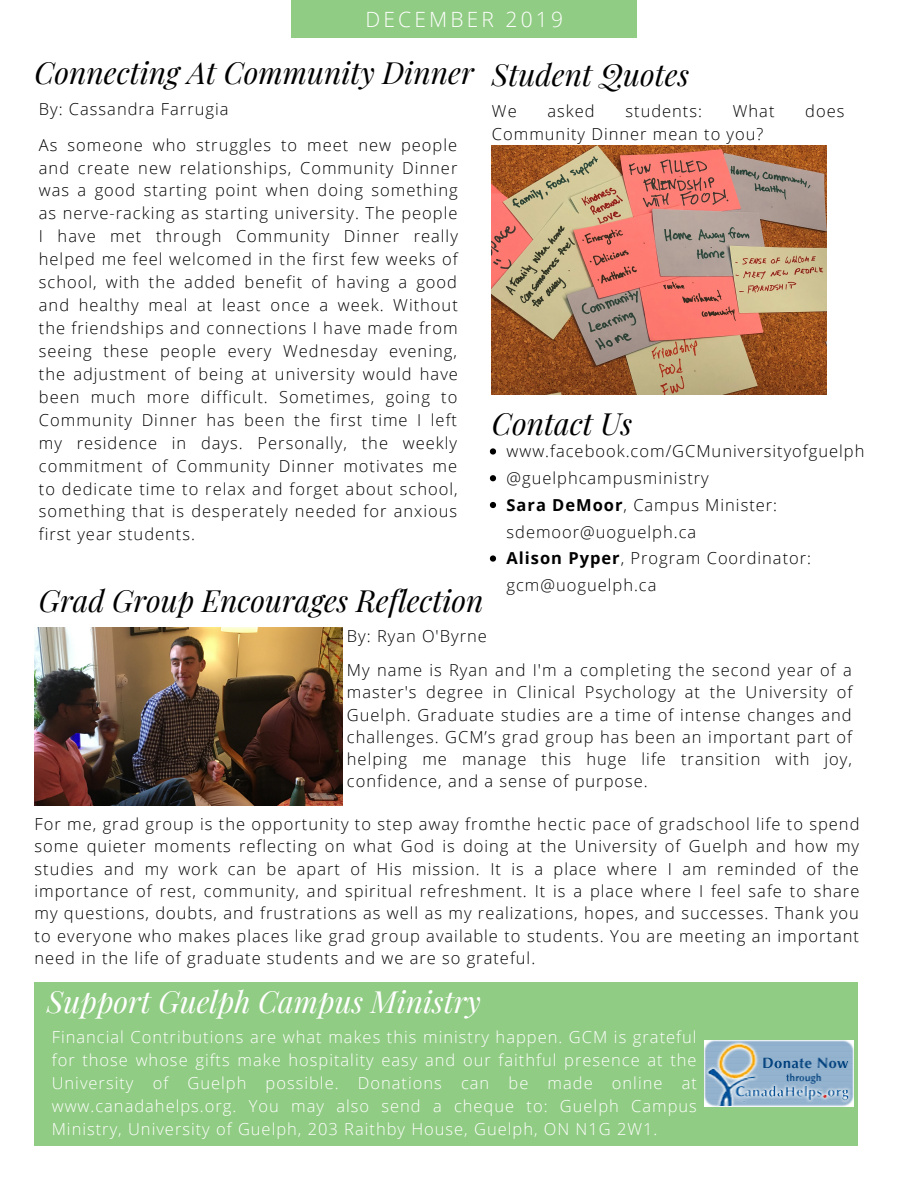
<style>
.page{position:relative;width:918px;height:1188px;background:#fff}
.page>*{position:absolute;margin:0;border:0;box-sizing:border-box;transform-origin:0 0}
.t1{font:italic 30px "Playfair Display";color:#000}
.t2{font:italic 30px "Playfair Display";color:#fff}
.t3{font:300 21px "Open Sans";letter-spacing:.15em;color:#fff}
.t4{font:300 16.5px/23px "Open Sans";letter-spacing:.06em;color:#000}
.t5{font:300 16.5px/23.1px "Open Sans";letter-spacing:.06em;color:#fff;text-align:justify}
.s1{font-weight:700}
</style>
<div class="page">
<div style="left:34px;top:982px;width:824px;height:163px;background:#91cc84"></div>
<img style="left:705px;top:1041px;width:148px;height:65px">
<div style="left:292px;top:0;width:345px;height:37px;background:#91cc84"></div>
<img style="left:34px;top:627px;width:309px;height:179px">
<img style="left:492px;top:145px;width:334px;height:250px">
<svg style="left:490px;top:448px;width:6px;height:7px"></svg>
<svg style="left:490px;top:475px;width:6px;height:6px"></svg>
<svg style="left:490px;top:502px;width:6px;height:6px"></svg>
<svg style="left:490px;top:555px;width:6px;height:7px"></svg>
<p class="t3" style="left:366px;top:5px;width:199px">DECEMBER 2019</p>
<h1 class="t1" style="left:34px;top:51px;width:441px">Connecting At Community Dinner</h1>
<p class="t4" style="left:39px;top:91px;width:420px;line-height:35.4px">By: Cassandra Farrugia<br>As someone who struggles to meet new people</p>
<p class="t4" style="left:39px;top:156px;width:421px;text-align:justify">and create new relationships, Community Dinner was a good starting point when doing something as nerve-racking as starting university. The people I have met through Community Dinner really helped me feel welcomed in the first few weeks of school, with the added benefit of having a good and healthy meal at least once a week. Without the friendships and connections I have made from seeing these people every Wednesday evening, the adjustment of being at university would have been much more difficult. Sometimes, going to Community Dinner has been the first time I left my residence in days. Personally, the weekly commitment of Community Dinner motivates me to dedicate time to relax and forget about school, something that is desperately needed for anxious first year students.</p>
<h1 class="t1" style="left:39px;top:580px;width:446px">Grad Group Encourages Reflection</h1>
<h1 class="t1" style="left:492px;top:53px;width:199px">Student Quotes</h1>
<p class="t4" style="left:492px;top:99px;width:26px">We</p>
<p class="t4" style="left:548px;top:99px;width:49px">asked</p>
<p class="t4" style="left:626px;top:99px;width:78px">students:</p>
<p class="t4" style="left:733px;top:99px;width:43px">What</p>
<p class="t4" style="left:805px;top:99px;width:41px">does</p>
<p class="t4" style="left:492px;top:122px;width:273px">Community Dinner mean to you?</p>
<h1 class="t1" style="left:492px;top:402px;width:142px">Contact Us</h1>
<p class="t4" style="left:507px;top:438px;width:359px;line-height:26.7px">www.facebook.com/GCMuniversityofguelph @guelphcampusministry<br><span class="s1">Sara DeMoor</span>, Campus Minister: sdemoor@uoguelph.ca<br><span class="s1">Alison Pyper</span>, Program Coordinator: gcm@uoguelph.ca</p>
<p class="t4" style="left:347px;top:619px;width:506px;line-height:33.9px">By: Ryan O'Byrne<br>My name is Ryan and I'm a completing the second year of a</p>
<p class="t4" style="left:347px;top:681px;width:507px;line-height:22.2px;text-align:justify">master's degree in Clinical Psychology at the University of Guelph. Graduate studies are a time of intense changes and challenges. GCM’s grad group has been an important part of helping me manage this huge life transition with joy, confidence, and a sense of purpose.</p>
<p class="t4" style="left:34px;top:812px;width:827px;line-height:22.4px;text-align:justify">For me, grad group is the opportunity to step away fromthe hectic pace of gradschool life to spend some quieter moments reflecting on what God is doing at the University of Guelph and how my studies and my work can be apart of His mission. It is a place where I am reminded of the importance of rest, community, and spiritual refreshment. It is a place where I feel safe to share my questions, doubts, and frustrations as well as my realizations, hopes, and successes. Thank you to everyone who makes places like grad group available to students. You are meeting an important need in the life of graduate students and we are so grateful.</p>
<h1 class="t2" style="left:47px;top:980px;width:436px">Support Guelph Campus Ministry</h1>
<p class="t5" style="left:52px;top:1025px;width:647px">Financial Contributions are what makes this ministry happen. GCM is grateful for those whose gifts make hospitality easy and our faithful presence at the University of Guelph possible. Donations can be made online at www.canadahelps.org. You may also send a cheque to: Guelph Campus Ministry, University of Guelph, 203 Raithby House, Guelph, ON N1G 2W1.</p>
</div>
